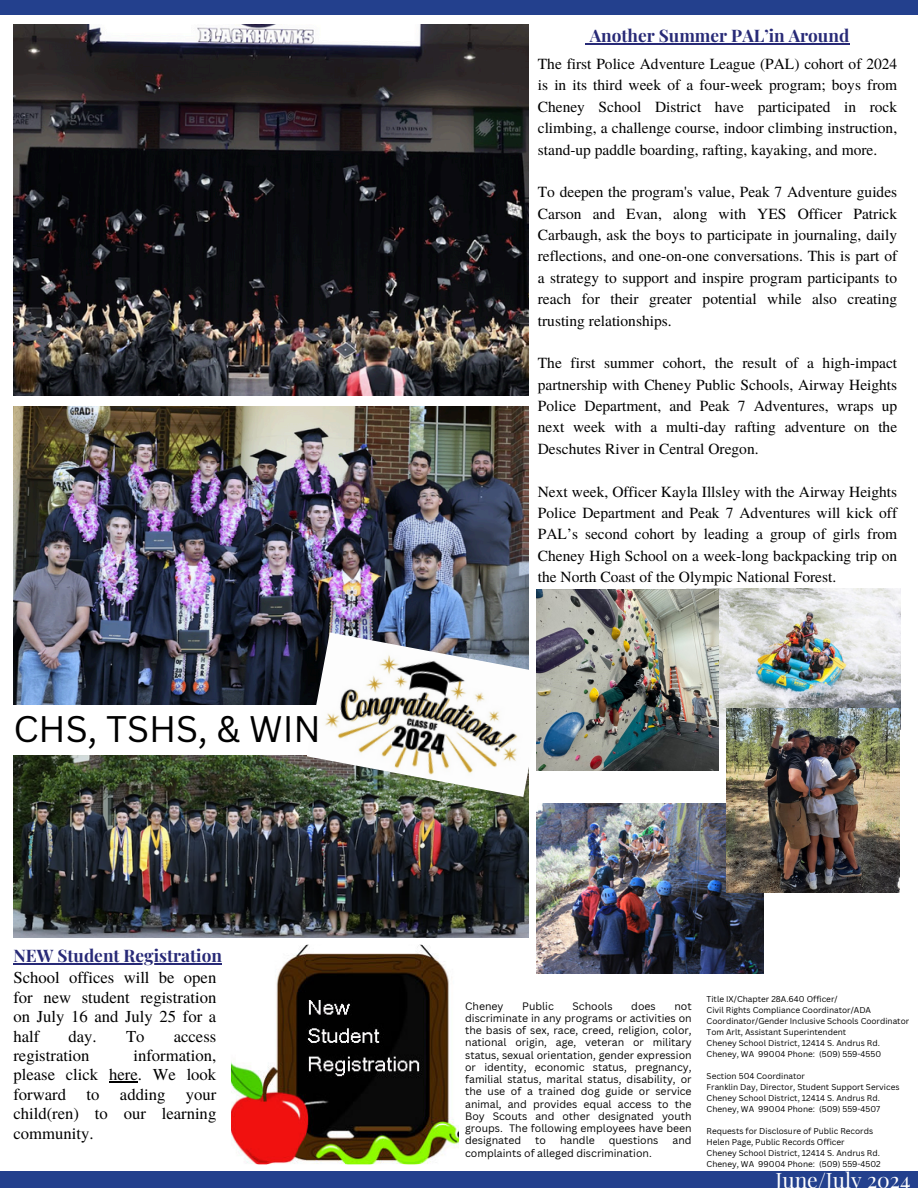
<style>
.page{position:relative;width:918px;height:1188px;background:#fff}
.page>*{position:absolute;margin:0;border:0;box-sizing:border-box;transform-origin:0 0}
.t1{font:36px "Canva Sans";color:#000}
.t2{font:21.15px "Playfair Display";color:#fff}
.t3{font:700 17.25px "Playfair Display";color:#282a77}
.t4{font:16.65px/19.4px "Te X Gyre Termes";color:#000;text-align:justify}
.t5{font:15.45px/21.3px "Te X Gyre Termes";color:#000;text-align:justify}
.t6{font:10.5px/12.3px "Canva Sans";color:#000;text-align:justify}
.t7{font:8.25px/10.9px "Canva Sans";color:#000}
</style>
<div class="page">
<div style="left:0;top:0;width:918px;height:15px;background:#23408d"></div>
<div style="left:0;top:1172px;width:918px;height:16px;background:#23408d"></div>
<img style="left:13px;top:25px;width:516px;height:371px">
<img style="left:13px;top:755px;width:516px;height:182px">
<img style="left:13px;top:406px;width:516px;height:299px">
<img style="left:307px;top:632px;width:240px;height:165px">
<svg style="left:109px;top:1082px;width:29px;height:1px"></svg>
<hr style="left:13px;top:963px;width:209px;height:1px;background:#282a77">
<img style="left:231px;top:945px;width:228px;height:219px;border-radius:13px">
<img style="left:718px;top:589px;width:182px;height:140px">
<img style="left:537px;top:589px;width:181px;height:181px">
<img style="left:536px;top:803px;width:227px;height:170px">
<img style="left:727px;top:708px;width:173px;height:185px">
<hr style="left:590px;top:43px;width:259px;height:1px;background:#282a77">
<p class="t1" style="left:13px;top:704px;width:309px">CHS, TSHS, &amp; WIN</p>
<h5 class="t3" style="left:13px;top:944px;width:210px">NEW Student Registration</h5>
<h5 class="t4" style="left:13px;top:967px;width:204px">School offices will be open for new student registration on July 16 and July 25 for a half</h5>
<h5 class="t4" style="left:69px;top:1025px;width:30px">day.</h5>
<h5 class="t4" style="left:126px;top:1025px;width:20px">To</h5>
<h5 class="t4" style="left:174px;top:1025px;width:44px">access</h5>
<h5 class="t4" style="left:13px;top:1045px;width:77px">registration</h5>
<h5 class="t4" style="left:13px;top:1045px;width:204px;text-indent:120px">information, please click here. We look forward to adding your child(ren) to our learning community.</h5>
<p class="t3" style="left:590px;top:23px;width:261px">Another Summer PAL’in Around</p>
<p class="t5" style="left:538px;top:52px;width:361px">The first Police Adventure League (PAL) cohort of 2024 is in its third week of a four-week program; boys from Cheney School District have participated in rock climbing, a challenge course, indoor climbing instruction, stand-up paddle boarding, rafting, kayaking, and more.</p>
<p class="t5" style="left:538px;top:181px;width:361px">To deepen the program's value, Peak 7 Adventure guides Carson and Evan, along with YES Officer Patrick Carbaugh, ask the boys to participate in journaling, daily reflections, and one-on-one conversations. This is part of a strategy to support and inspire program participants to reach for their greater potential while also creating trusting relationships.</p>
<p class="t5" style="left:538px;top:352px;width:361px">The first summer cohort, the result of a high-impact partnership with Cheney Public Schools, Airway Heights Police Department, and Peak 7 Adventures, wraps up next week with a multi-day rafting adventure on the Deschutes River in Central Oregon.</p>
<h6 class="t5" style="left:538px;top:480px;width:361px">Next week, Officer Kayla Illsley with the Airway Heights Police Department and Peak 7 Adventures will kick off PAL’s second cohort by leading a group of girls from Cheney High School on a week-long backpacking trip on the North Coast of the Olympic National Forest.</h6>
<p class="t6" style="left:465px;top:999px;width:40px">Cheney</p>
<p class="t6" style="left:522px;top:999px;width:33px">Public</p>
<p class="t6" style="left:573px;top:999px;width:42px">Schools</p>
<p class="t6" style="left:631px;top:999px;width:26px">does</p>
<p class="t6" style="left:465px;top:999px;width:228px;text-indent:209px">not discriminate in any programs or activities on the basis of sex, race, creed, religion, color, national origin, age, veteran or military status, sexual orientation, gender expression or identity, economic status, pregnancy, familial status, marital status, disability, or the use of a trained dog guide or service animal, and provides equal access to the Boy Scouts and other designated youth groups. The following employees have been designated</p>
<p class="t6" style="left:535px;top:1134px;width:12px">to</p>
<p class="t6" style="left:560px;top:1134px;width:36px">handle</p>
<p class="t6" style="left:609px;top:1134px;width:51px">questions</p>
<p class="t6" style="left:673px;top:1134px;width:21px">and</p>
<p class="t6" style="left:465px;top:1146px;width:188px">complaints of alleged discrimination.</p>
<p class="t7" style="left:707px;top:993px;width:133px">Title IX/Chapter 28A.640 Officer/</p>
<p class="t7" style="left:707px;top:1004px;width:204px">Civil Rights Compliance Coordinator/ADA<br>Coordinator/Gender Inclusive Schools Coordinator</p>
<h3 class="t7" style="left:707px;top:1026px;width:141px">Tom Arlt, Assistant Superintendent</h3>
<p class="t7" style="left:707px;top:1037px;width:175px">Cheney School District, 12414 S. Andrus Rd.</p>
<h4 class="t7" style="left:707px;top:1048px;width:176px">Cheney, WA 99004 Phone: (509) 559-4550</h4>
<p class="t7" style="left:707px;top:1070px;width:100px">Section 504 Coordinator</p>
<p class="t7" style="left:707px;top:1081px;width:194px">Franklin Day, Director, Student Support Services</p>
<p class="t7" style="left:707px;top:1092px;width:175px">Cheney School District, 12414 S. Andrus Rd.</p>
<p class="t7" style="left:707px;top:1103px;width:175px">Cheney, WA 99004 Phone: (509) 559-4507</p>
<p class="t7" style="left:707px;top:1125px;width:168px">Requests for Disclosure of Public Records</p>
<p class="t7" style="left:707px;top:1136px;width:140px">Helen Page, Public Records Officer</p>
<p class="t7" style="left:707px;top:1147px;width:175px">Cheney School District, 12414 S. Andrus Rd.</p>
<p class="t7" style="left:707px;top:1158px;width:176px">Cheney, WA 99004 Phone: (509) 559-4502</p>
<h1 class="t2" style="left:775px;top:1165px;width:137px">June/July 2024</h1>
</div>
